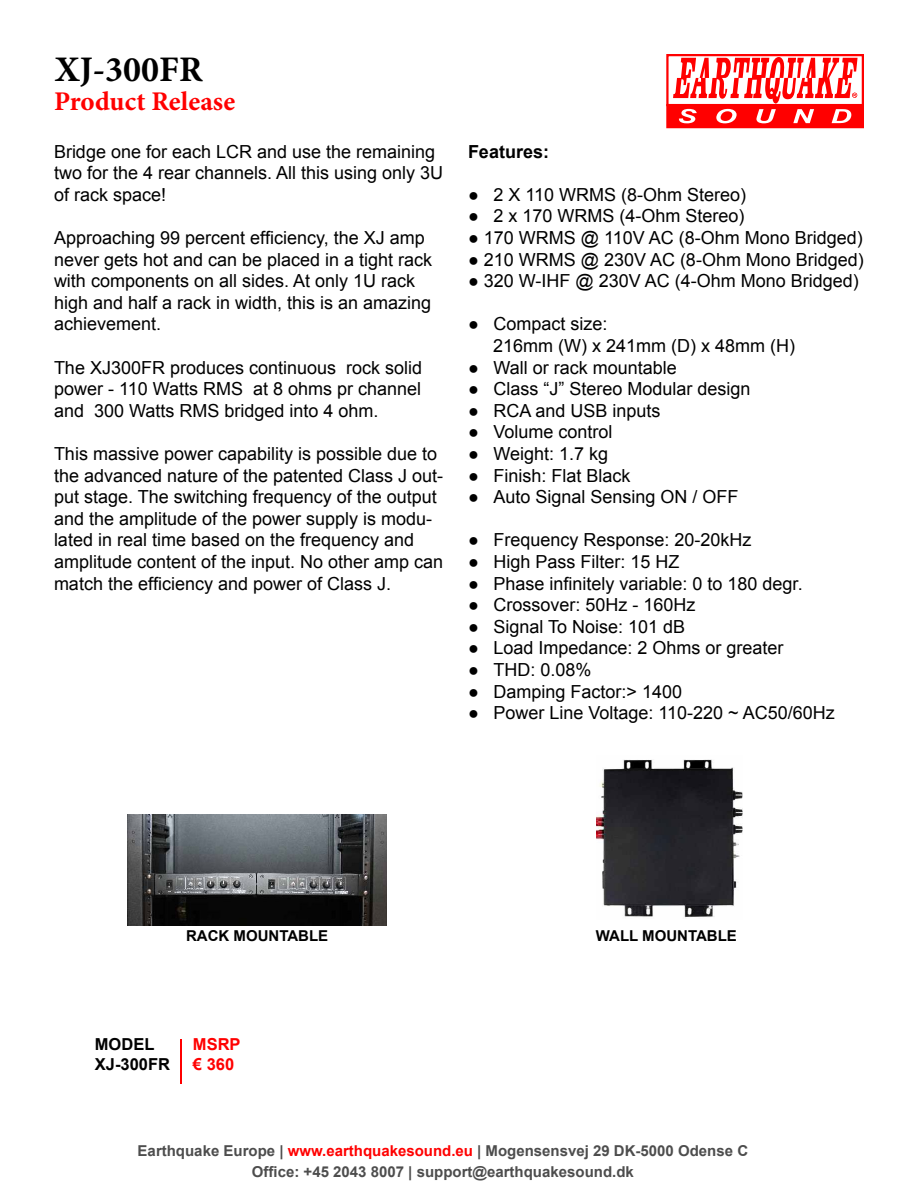
<style>
.page{position:relative;width:918px;height:1188px;background:#fff}
.page>*{position:absolute;margin:0;border:0;box-sizing:border-box;transform-origin:0 0}
.t1{font:700 36px "Minion Pro";color:#000}
.t2{font:700 27px "Minion Pro";letter-spacing:.005em;color:#f00}
.t3{font:18px/21.6px "Arial";color:#000}
.t4{font:700 18px "Arial";color:#000}
.t5{font:700 16.5px/19.8px "Arial";color:#000}
.t6{font:700 16.5px/19.8px "Arial";color:#f00}
.t7{font:700 15px/21px "Arial";color:#4d4d4d;text-align:center}
.t8{font:700 15px "Arial";color:#000}
.s1{color:#f00}
</style>
<div class="page">
<div style="left:666px;top:104px;width:198px;height:24px;background:#f00"></div>
<div style="left:666px;top:54px;width:198px;height:52px;background:#fff;border:2px solid #f00"></div>
<svg style="left:673px;top:56px;width:185px;height:67px"></svg>
<img style="left:128px;top:815px;width:259px;height:110px">
<img style="left:597px;top:759px;width:145px;height:159px">
<hr style="left:181px;top:1040px;width:1px;height:44px;background:#f00">
<h1 class="t1" style="left:55px;top:44px;width:150px">XJ-300FR</h1>
<h2 class="t2" style="left:54px;top:83px;width:183px">Product Release</h2>
<p class="t3" style="left:54px;top:140px;width:391px">Bridge one for each LCR and use the remaining two for the 4 rear channels. All this using only 3U of rack space!</p>
<p class="t3" style="left:54px;top:227px;width:380px">Approaching 99 percent efficiency, the XJ amp never gets hot and can be placed in a tight rack with components on all sides. At only 1U rack high and half a rack in width, this is an amazing achievement.</p>
<p class="t3" style="left:54px;top:356px;width:370px;text-align:justify">The XJ300FR produces continuous rock solid power - 110 Watts RMS at 8 ohms pr channel and 300 Watts RMS bridged into 4 ohm.</p>
<p class="t3" style="left:54px;top:443px;width:391px">This massive power capability is possible due to the advanced nature of the patented Class J out&shy;put stage. The switching frequency of the output and the amplitude of the power supply is modu&shy;lated in real time based on the frequency and amplitude content of the input. No other amp can match the efficiency and power of Class J.</p>
<p class="t4" style="left:468px;top:139px;width:83px">Features:</p>
<p class="t3" style="left:468px;top:184px;width:280px">● 2 X 110 WRMS (8-Ohm Stereo)</p>
<p class="t3" style="left:468px;top:205px;width:278px">● 2 x 170 WRMS (4-Ohm Stereo)</p>
<p class="t3" style="left:468px;top:227px;width:396px">● 170 WRMS @ 110V AC (8-Ohm Mono Bridged)</p>
<p class="t3" style="left:468px;top:248px;width:397px">● 210 WRMS @ 230V AC (8-Ohm Mono Bridged)</p>
<p class="t3" style="left:468px;top:270px;width:392px">● 320 W-IHF @ 230V AC (4-Ohm Mono Bridged)</p>
<p class="t3" style="left:493px;top:313px;width:304px;text-indent:-25px">● Compact size:<br>216mm (W) x 241mm (D) x 48mm (H)</p>
<p class="t3" style="left:468px;top:356px;width:210px">● Wall or rack mountable</p>
<p class="t3" style="left:468px;top:378px;width:284px">● Class “J” Stereo Modular design</p>
<p class="t3" style="left:468px;top:400px;width:194px">● RCA and USB inputs</p>
<p class="t3" style="left:468px;top:421px;width:146px">● Volume control</p>
<p class="t3" style="left:468px;top:443px;width:142px">● Weight: 1.7 kg</p>
<p class="t3" style="left:468px;top:464px;width:164px">● Finish: Flat Black</p>
<p class="t3" style="left:468px;top:486px;width:272px">● Auto Signal Sensing ON / OFF</p>
<p class="t3" style="left:468px;top:529px;width:285px">● Frequency Response: 20-20kHz</p>
<p class="t3" style="left:468px;top:551px;width:213px">● High Pass Filter: 15 HZ</p>
<p class="t3" style="left:468px;top:572px;width:336px">● Phase infinitely variable: 0 to 180 degr.</p>
<p class="t3" style="left:468px;top:594px;width:229px">● Crossover: 50Hz - 160Hz</p>
<p class="t3" style="left:468px;top:616px;width:219px">● Signal To Noise: 101 dB</p>
<p class="t3" style="left:468px;top:637px;width:317px">● Load Impedance: 2 Ohms or greater</p>
<p class="t3" style="left:468px;top:659px;width:125px">● THD: 0.08%</p>
<p class="t3" style="left:468px;top:680px;width:216px">● Damping Factor:&gt; 1400</p>
<p class="t3" style="left:468px;top:702px;width:368px">● Power Line Voltage: 110-220 ~ AC50/60Hz</p>
<p class="t8" style="left:186px;top:925px;width:144px">RACK MOUNTABLE</p>
<p class="t8" style="left:596px;top:925px;width:143px">WALL MOUNTABLE</p>
<p class="t5" style="left:95px;top:1034px;width:77px">MODEL<br>XJ-300FR</p>
<p class="t6" style="left:193px;top:1034px;width:49px">MSRP € 360</p>
<p class="t7" style="left:138px;top:1141px;width:612px">Earthquake Europe | <span class="s1">www.earthquakesound.eu</span> | Mogensensvej 29 DK-5000 Odense C<br>Office: +45 2043 8007 | support@earthquakesound.dk</p>
</div>
